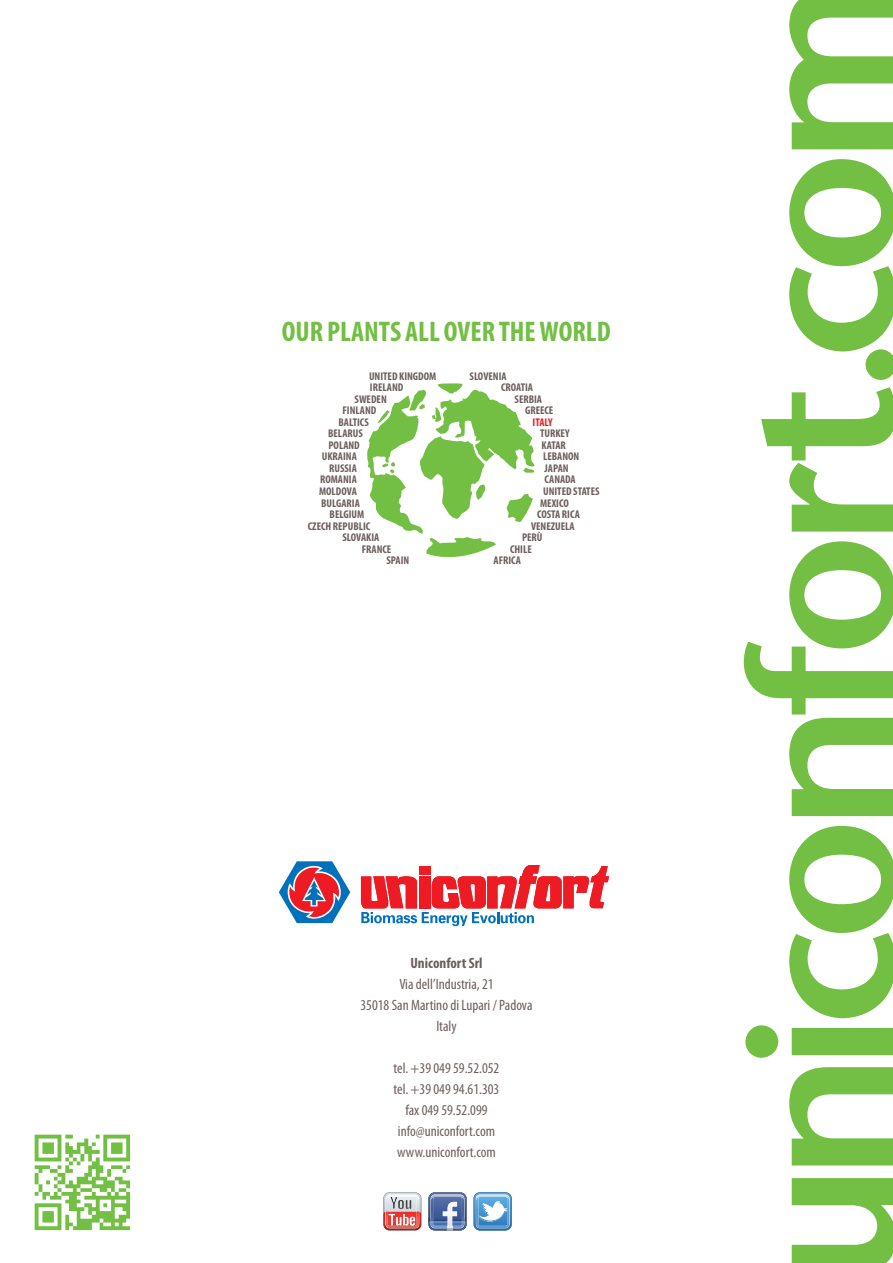
<style>
.page{position:relative;width:893px;height:1263px;background:#fff}
.page>*{position:absolute;margin:0;border:0;box-sizing:border-box;transform-origin:0 0}
.t1{font:700 condensed 28.5px "Myriad Pro";color:#72bf44}
.t2{font:condensed 15px/21px "Myriad Pro";color:#6c5f5d;text-align:center}
.t3{font:700 condensed 15px "Myriad Pro";color:#6c5f5d}
.t4{font:700 condensed 11.25px "Myriad Pro";color:#6c5f5d}
.t5{font:700 condensed 11.25px "Myriad Pro";letter-spacing:-.015em;color:#ed1c24}
</style>
<div class="page">
<svg style="left:744px;top:0;width:149px;height:1263px"></svg>
<svg style="left:279px;top:861px;width:71px;height:62px"></svg>
<svg style="left:361px;top:865px;width:248px;height:61px"></svg>
<svg style="left:473px;top:1192px;width:39px;height:39px"></svg>
<svg style="left:428px;top:1192px;width:39px;height:39px"></svg>
<img style="left:431px;top:1195px;width:33px;height:6px">
<svg style="left:383px;top:1192px;width:39px;height:39px"></svg>
<img style="left:386px;top:1201px;width:33px;height:27px">
<img style="left:386px;top:1195px;width:33px;height:6px">
<img style="left:34px;top:1134px;width:97px;height:97px">
<svg style="left:367px;top:383px;width:168px;height:175px"></svg>
<h1 class="t1" style="left:282px;top:321px;width:331px">OUR PLANTS ALL OVER THE WORLD</h1>
<p class="t4" style="left:369px;top:371px;width:69px">UNITED KINGDOM</p>
<p class="t4" style="left:370px;top:383px;width:35px">IRELAND</p>
<p class="t4" style="left:355px;top:395px;width:34px">SWEDEN</p>
<p class="t4" style="left:342px;top:406px;width:35px">FINLAND</p>
<p class="t4" style="left:339px;top:418px;width:32px">BALTICS</p>
<p class="t4" style="left:328px;top:429px;width:36px">BELARUS</p>
<p class="t4" style="left:328px;top:441px;width:33px">POLAND</p>
<p class="t4" style="left:322px;top:452px;width:36px">UKRAINA</p>
<p class="t4" style="left:329px;top:464px;width:29px">RUSSIA</p>
<p class="t4" style="left:320px;top:475px;width:38px">ROMANIA</p>
<p class="t4" style="left:319px;top:487px;width:39px">MOLDOVA</p>
<p class="t4" style="left:321px;top:499px;width:40px">BULGARIA</p>
<p class="t4" style="left:330px;top:510px;width:36px">BELGIUM</p>
<p class="t4" style="left:308px;top:522px;width:64px">CZECH REPUBLIC</p>
<p class="t4" style="left:342px;top:533px;width:38px">SLOVAKIA</p>
<p class="t4" style="left:362px;top:545px;width:31px">FRANCE</p>
<p class="t4" style="left:386px;top:556px;width:24px">SPAIN</p>
<p class="t4" style="left:470px;top:371px;width:39px">SLOVENIA</p>
<p class="t4" style="left:501px;top:383px;width:33px">CROATIA</p>
<p class="t4" style="left:515px;top:395px;width:29px">SERBIA</p>
<p class="t4" style="left:525px;top:406px;width:30px">GREECE</p>
<p class="t5" style="left:533px;top:418px;width:22px">ITALY</p>
<p class="t4" style="left:540px;top:429px;width:31px">TURKEY</p>
<p class="t4" style="left:542px;top:441px;width:26px">KATAR</p>
<p class="t4" style="left:543px;top:452px;width:38px">LEBANON</p>
<p class="t4" style="left:545px;top:464px;width:26px">JAPAN</p>
<p class="t4" style="left:545px;top:475px;width:33px">CANADA</p>
<p class="t4" style="left:543px;top:487px;width:58px">UNITED STATES</p>
<p class="t4" style="left:540px;top:499px;width:30px">MEXICO</p>
<p class="t4" style="left:537px;top:510px;width:44px">COSTA RICA</p>
<p class="t4" style="left:531px;top:522px;width:45px">VENEZUELA</p>
<p class="t4" style="left:522px;top:533px;width:22px">PERÙ</p>
<p class="t4" style="left:510px;top:545px;width:23px">CHILE</p>
<p class="t4" style="left:494px;top:556px;width:29px">AFRICA</p>
<h2 class="t3" style="left:410px;top:957px;width:74px">Uniconfort Srl</h2>
<h2 class="t2" style="left:360px;top:975px;width:174px">Via dell’Industria, 21<br>35018 San Martino di Lupari / Padova<br>Italy</h2>
<h2 class="t2" style="left:394px;top:1059px;width:107px">tel. +39 049 59.52.052 tel. +39 049 94.61.303 fax 049 59.52.099 info@uniconfort.com www.uniconfort.com</h2>
</div>
